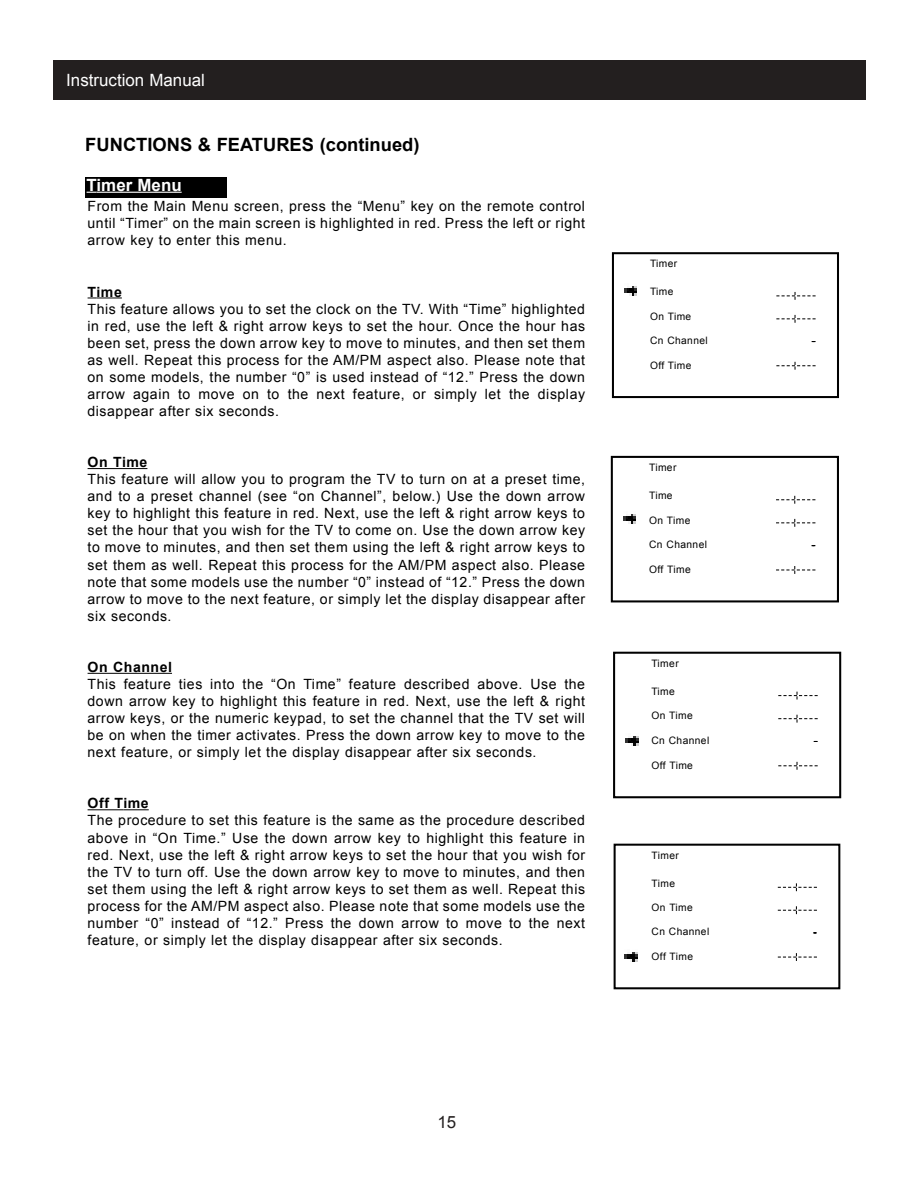
<style>
.page{position:relative;width:918px;height:1188px;background:#fff}
.page>*{position:absolute;margin:0;border:0;box-sizing:border-box;transform-origin:0 0}
.t1{font:700 18.3px "Arial";color:#000}
.t2{font:16.95px "Arial";color:#fff}
.t3{font:700 16.95px "Arial";color:#fff}
.t4{font:16.95px "Arial";color:#231f1f}
.t5{font:14.1px/17.1px "Arial";letter-spacing:.04em;color:#000;text-align:justify}
.t6{font:700 14.1px "Arial";letter-spacing:.04em;color:#000}
.t7{font:10.2px "Arial";letter-spacing:.04em;color:#000}
</style>
<div class="page">
<div style="left:54px;top:60px;width:812px;height:39px;background:#231f1f"></div>
<svg style="left:88px;top:298px;width:34px;height:1px"></svg>
<hr style="left:88px;top:468px;width:34px;height:1px;background:#000">
<svg style="left:122px;top:468px;width:25px;height:1px"></svg>
<hr style="left:88px;top:673px;width:84px;height:1px;background:#000">
<hr style="left:88px;top:809px;width:35px;height:1px;background:#000">
<svg style="left:123px;top:809px;width:26px;height:1px"></svg>
<div style="left:612px;top:252px;width:227px;height:146px;border:2px solid #000"></div>
<svg style="left:776px;top:315px;width:40px;height:8px"></svg>
<svg style="left:776px;top:362px;width:40px;height:8px"></svg>
<svg style="left:776px;top:292px;width:40px;height:8px"></svg>
<svg style="left:625px;top:286px;width:12px;height:9px"></svg>
<div style="left:85px;top:177px;width:141px;height:21px;background:#000"></div>
<hr style="left:97px;top:192px;width:85px;height:1px;background:#fff">
<div style="left:613px;top:652px;width:228px;height:146px;border:2px solid #000"></div>
<svg style="left:778px;top:715px;width:40px;height:8px"></svg>
<svg style="left:778px;top:762px;width:40px;height:8px"></svg>
<svg style="left:778px;top:692px;width:40px;height:8px"></svg>
<svg style="left:626px;top:736px;width:12px;height:9px"></svg>
<div style="left:611px;top:456px;width:228px;height:146px;border:2px solid #000"></div>
<svg style="left:776px;top:519px;width:39px;height:8px"></svg>
<svg style="left:776px;top:566px;width:39px;height:8px"></svg>
<svg style="left:776px;top:496px;width:39px;height:8px"></svg>
<svg style="left:623px;top:514px;width:13px;height:10px"></svg>
<div style="left:614px;top:844px;width:226px;height:145px;border:2px solid #000"></div>
<svg style="left:778px;top:906px;width:39px;height:8px"></svg>
<svg style="left:778px;top:953px;width:39px;height:8px"></svg>
<svg style="left:778px;top:883px;width:39px;height:8px"></svg>
<svg style="left:625px;top:952px;width:12px;height:9px"></svg>
<p class="t2" style="left:66px;top:70px;width:140px">Instruction Manual</p>
<p class="t1" style="left:85px;top:134px;width:336px">FUNCTIONS &amp; FEATURES (continued)</p>
<p class="t3" style="left:87px;top:175px;width:97px">Timer Menu</p>
<p class="t5" style="left:88px;top:198px;width:499px">From the Main Menu screen, press the ìMenuî key on the remote control until ìTimerî on the main screen is highlighted in red. Press the left or right arrow key to enter this menu.</p>
<p class="t6" style="left:88px;top:284px;width:36px">Time</p>
<p class="t5" style="left:88px;top:300px;width:499px">This feature allows you to set the clock on the TV. With ìTimeî highlighted in red, use the left &amp; right arrow keys to set the hour. Once the hour has been set, press the down arrow key to move to minutes, and then set them as well. Repeat this process for the AM/PM aspect also. Please note that on some models, the number ì0î is used instead of ì12.î Press the down arrow again to move on to the next feature, or simply let the display disappear after six seconds.</p>
<p class="t6" style="left:88px;top:454px;width:61px">On Time</p>
<p class="t5" style="left:88px;top:471px;width:499px">This feature will allow you to program the TV to turn on at a preset time, and to a preset channel (see ìon Channelî, below.) Use the down arrow key to highlight this feature in red. Next, use the left &amp; right arrow keys to set the hour that you wish for the TV to come on. Use the down arrow key to move to minutes, and then set them using the left &amp; right arrow keys to set them as well. Repeat this process for the AM/PM aspect also. Please note that some models use the number ì0î instead of ì12.î Press the down arrow to move to the next feature, or simply let the display disappear after six seconds.</p>
<p class="t6" style="left:88px;top:659px;width:86px">On Channel</p>
<p class="t5" style="left:88px;top:676px;width:499px">This feature ties into the ìOn Timeî feature described above. Use the down arrow key to highlight this feature in red. Next, use the left &amp; right arrow keys, or the numeric keypad, to set the channel that the TV set will be on when the timer activates. Press the down arrow key to move to the next feature, or simply let the display disappear after six seconds.</p>
<p class="t6" style="left:88px;top:796px;width:63px">Off Time</p>
<p class="t5" style="left:88px;top:812px;width:499px">The procedure to set this feature is the same as the procedure described above in ìOn Time.î Use the down arrow key to highlight this feature in red. Next, use the left &amp; right arrow keys to set the hour that you wish for the TV to turn off. Use the down arrow key to move to minutes, and then set them using the left &amp; right arrow keys to set them as well. Repeat this process for the AM/PM aspect also. Please note that some models use the number ì0î instead of ì12.î Press the down arrow to move to the next feature, or simply let the display disappear after six seconds.</p>
<p class="t4" style="left:437px;top:1112px;width:20px">15</p>
<p class="t7" style="left:650px;top:258px;width:29px">Timer</p>
<p class="t7" style="left:650px;top:286px;width:25px">Time</p>
<p class="t7" style="left:650px;top:310px;width:43px">On Time</p>
<p class="t7" style="left:650px;top:335px;width:59px">Cn Channel</p>
<p class="t7" style="left:650px;top:359px;width:43px">Off Time</p>
<p class="t7" style="left:649px;top:462px;width:29px">Timer</p>
<p class="t7" style="left:649px;top:490px;width:25px">Time</p>
<p class="t7" style="left:649px;top:514px;width:43px">On Time</p>
<p class="t7" style="left:649px;top:539px;width:60px">Cn Channel</p>
<p class="t7" style="left:649px;top:564px;width:43px">Off Time</p>
<p class="t7" style="left:651px;top:658px;width:29px">Timer</p>
<p class="t7" style="left:651px;top:686px;width:25px">Time</p>
<p class="t7" style="left:651px;top:710px;width:43px">On Time</p>
<p class="t7" style="left:651px;top:735px;width:60px">Cn Channel</p>
<p class="t7" style="left:651px;top:759px;width:43px">Off Time</p>
<p class="t7" style="left:652px;top:850px;width:29px">Timer</p>
<p class="t7" style="left:652px;top:877px;width:25px">Time</p>
<p class="t7" style="left:652px;top:902px;width:43px">On Time</p>
<p class="t7" style="left:652px;top:926px;width:59px">Cn Channel</p>
<p class="t7" style="left:652px;top:951px;width:43px">Off Time</p>
</div>
